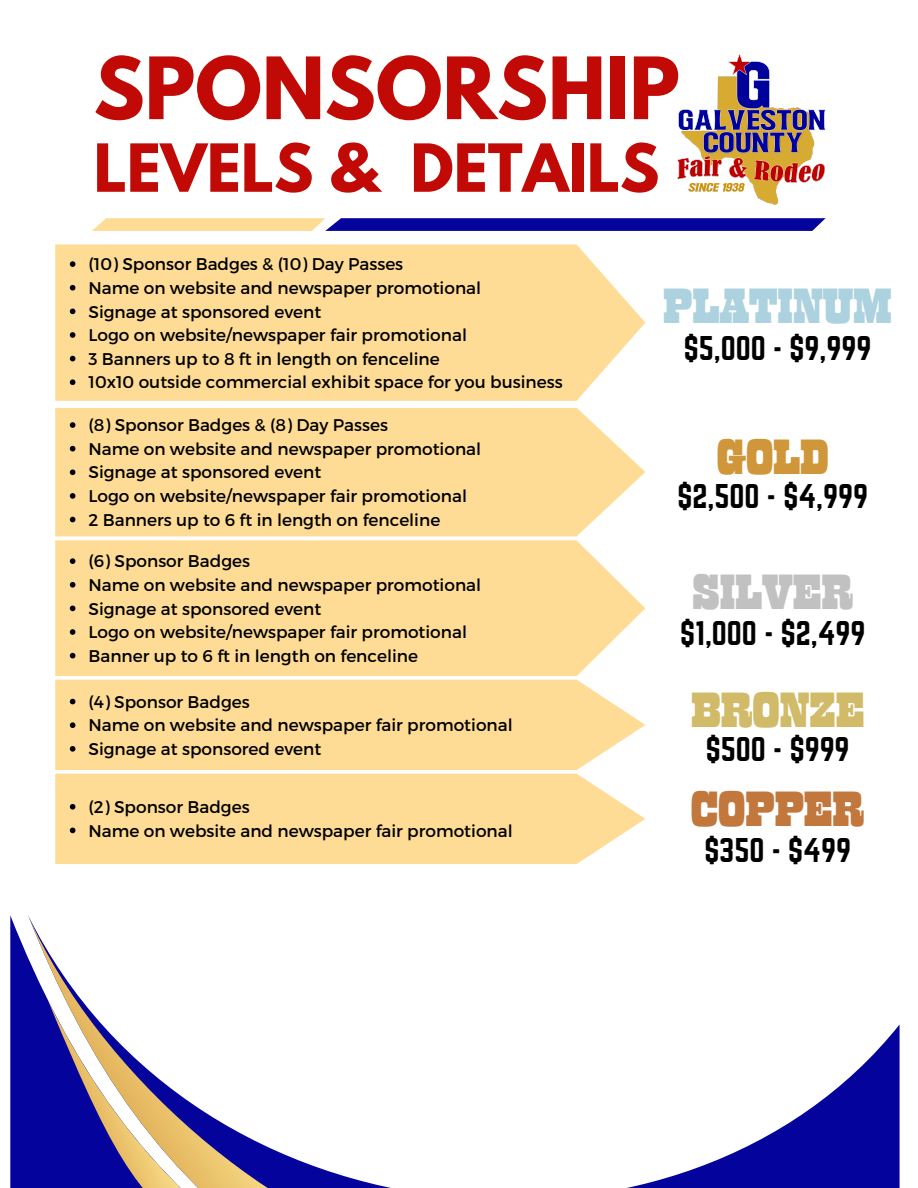
<style>
.page{position:relative;width:918px;height:1188px;background:#fff}
.page>*{position:absolute;margin:0;border:0;box-sizing:border-box;transform-origin:0 0}
.t1{font:700 76.05px "League Spartan";color:#c10a05}
.t2{font:700 58.65px "League Spartan";color:#c10a05}
.t3{font:45px "PL Barnum Block";color:#acd1df}
.t4{font:45px "PL Barnum Block";color:#d1bb69}
.t5{font:45px "PL Barnum Block";color:#c2783c}
.t6{font:45px "PL Barnum Block";color:#c1c1c2}
.t7{font:45px "PL Barnum Block";color:#d0963a}
.t8{font:30px "Norwester";color:#000}
.t9{font:16.95px "Montserrat";color:#000}
</style>
<div class="page">
<svg style="left:627px;top:1025px;width:272px;height:163px"></svg>
<svg style="left:10px;top:915px;width:18px;height:273px;background:#1c1ba5"></svg>
<svg style="left:28px;top:916px;width:363px;height:272px"></svg>
<svg style="left:48px;top:1001px;width:226px;height:187px"></svg>
<svg style="left:92px;top:218px;width:734px;height:13px;background:#5b519f"></svg>
<img style="left:678px;top:54px;width:148px;height:150px">
<svg style="left:55px;top:244px;width:590px;height:157px;background:#fede9b"></svg>
<svg style="left:70px;top:261px;width:5px;height:6px"></svg>
<svg style="left:70px;top:285px;width:5px;height:6px"></svg>
<svg style="left:70px;top:309px;width:5px;height:5px"></svg>
<svg style="left:70px;top:332px;width:5px;height:6px"></svg>
<svg style="left:70px;top:356px;width:5px;height:5px"></svg>
<svg style="left:70px;top:379px;width:5px;height:6px"></svg>
<div style="left:55px;top:408px;width:590px;height:128px;background:#fedc95"></div>
<svg style="left:70px;top:422px;width:5px;height:6px"></svg>
<svg style="left:70px;top:446px;width:5px;height:5px"></svg>
<svg style="left:70px;top:469px;width:5px;height:6px"></svg>
<svg style="left:70px;top:493px;width:5px;height:6px"></svg>
<svg style="left:70px;top:517px;width:5px;height:5px"></svg>
<svg style="left:55px;top:540px;width:590px;height:136px;background:#fddd9b"></svg>
<svg style="left:70px;top:558px;width:5px;height:6px"></svg>
<svg style="left:70px;top:582px;width:5px;height:6px"></svg>
<svg style="left:70px;top:606px;width:5px;height:5px"></svg>
<svg style="left:70px;top:629px;width:5px;height:6px"></svg>
<svg style="left:70px;top:653px;width:5px;height:5px"></svg>
<div style="left:55px;top:680px;width:590px;height:90px;background:#fedc95"></div>
<svg style="left:70px;top:699px;width:5px;height:5px"></svg>
<svg style="left:70px;top:722px;width:5px;height:6px"></svg>
<svg style="left:70px;top:746px;width:5px;height:6px"></svg>
<div style="left:55px;top:774px;width:590px;height:90px;background:#fedc95"></div>
<svg style="left:70px;top:804px;width:5px;height:6px"></svg>
<svg style="left:70px;top:828px;width:5px;height:5px"></svg>
<h4 class="t1" style="left:94px;top:51px;width:588px">SPONSORSHIP</h4>
<h3 class="t2" style="left:94px;top:139px;width:567px">LEVELS &amp; DETAILS</h3>
<p class="t9" style="left:88px;top:253px;width:316px">(10) Sponsor Badges &amp; (10) Day Passes</p>
<h2 class="t9" style="left:88px;top:277px;width:394px">Name on website and newspaper promotional</h2>
<p class="t9" style="left:88px;top:300px;width:234px">Signage at sponsored event</p>
<p class="t9" style="left:88px;top:324px;width:380px">Logo on website/newspaper fair promotional</p>
<p class="t9" style="left:88px;top:348px;width:353px">3 Banners up to 8 ft in length on fenceline</p>
<p class="t9" style="left:88px;top:371px;width:476px">10x10 outside commercial exhibit space for you business</p>
<p class="t9" style="left:88px;top:414px;width:301px">(8) Sponsor Badges &amp; (8) Day Passes</p>
<p class="t9" style="left:88px;top:438px;width:394px">Name on website and newspaper promotional</p>
<h3 class="t9" style="left:88px;top:461px;width:234px">Signage at sponsored event</h3>
<h4 class="t9" style="left:88px;top:485px;width:380px">Logo on website/newspaper fair promotional</h4>
<p class="t9" style="left:88px;top:509px;width:353px">2 Banners up to 6 ft in length on fenceline</p>
<p class="t9" style="left:88px;top:550px;width:163px">(6) Sponsor Badges</p>
<p class="t9" style="left:88px;top:574px;width:394px">Name on website and newspaper promotional</p>
<p class="t9" style="left:88px;top:598px;width:234px">Signage at sponsored event</p>
<p class="t9" style="left:88px;top:621px;width:380px">Logo on website/newspaper fair promotional</p>
<p class="t9" style="left:88px;top:645px;width:331px">Banner up to 6 ft in length on fenceline</p>
<p class="t9" style="left:88px;top:691px;width:163px">(4) Sponsor Badges</p>
<p class="t9" style="left:88px;top:714px;width:426px">Name on website and newspaper fair promotional</p>
<p class="t9" style="left:88px;top:738px;width:234px">Signage at sponsored event</p>
<p class="t9" style="left:88px;top:796px;width:163px">(2) Sponsor Badges</p>
<p class="t9" style="left:88px;top:820px;width:426px">Name on website and newspaper fair promotional</p>
<p class="t3" style="left:663px;top:274px;width:230px">PLATINUM</p>
<h4 class="t8" style="left:684px;top:330px;width:189px">$5,000 - $9,999</h4>
<h3 class="t7" style="left:717px;top:424px;width:113px">GOLD</h3>
<h3 class="t8" style="left:678px;top:478px;width:192px">$2,500 - $4,999</h3>
<p class="t6" style="left:693px;top:560px;width:162px">SILVER</p>
<h4 class="t8" style="left:680px;top:615px;width:187px">$1,000 - $2,499</h4>
<p class="t4" style="left:691px;top:678px;width:175px">BRONZE</p>
<h3 class="t8" style="left:706px;top:731px;width:145px">$500 - $999</h3>
<p class="t5" style="left:691px;top:777px;width:175px">COPPER</p>
<h4 class="t8" style="left:704px;top:832px;width:148px">$350 - $499</h4>
</div>
